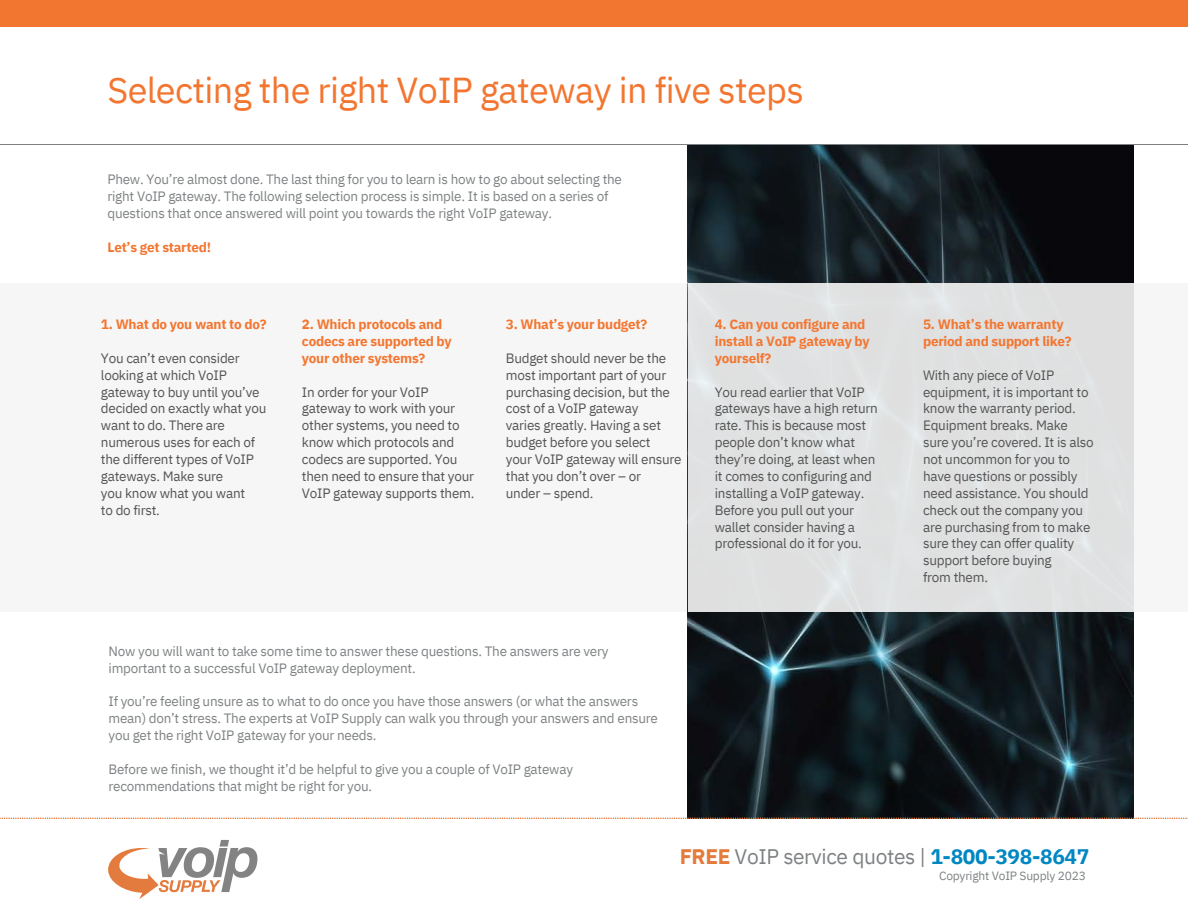
<style>
.page{position:relative;width:1188px;height:918px;background:#fff}
.page>*{position:absolute;margin:0;border:0;box-sizing:border-box;transform-origin:0 0}
.t1{font:36px "IBM Plex Sans";letter-spacing:-.02em;color:#f37630}
.t2{font:21px "IBM Plex Sans";letter-spacing:-.02em;color:#7e8183}
.t3{font:13.5px/16.8px "IBM Plex Sans";letter-spacing:-.02em;color:#545454}
.t4{font:13.5px/16.8px "IBM Plex Sans";letter-spacing:-.02em;color:#7e8183}
.t5{font:700 13.5px/16.8px "IBM Plex Sans";letter-spacing:-.02em;color:#f37630}
.t6{font:12px "IBM Plex Sans";letter-spacing:-.02em;color:#7e8183}
.s1{font-weight:700;color:#e47b3c}
.s2{font-weight:700;color:#0087c2}
</style>
<div class="page">
<img style="left:688px;top:145px;width:445px;height:674px">
<div style="left:687px;top:284px;width:447px;height:328px;background:#e0e0e1"></div>
<div style="left:0;top:1px;width:1188px;height:26px;background:#f37630"></div>
<hr style="left:0;top:144px;width:1188px;height:1px;background:#7e8183">
<svg style="left:0;top:818px;width:70px;height:1px"></svg>
<svg style="left:108px;top:840px;width:149px;height:59px"></svg>
<p class="t1" style="left:107px;top:66px;width:698px">Selecting the right VoIP gateway in five steps</p>
<p class="t4" style="left:107px;top:171px;width:516px">Phew. You’re almost done. The last thing for you to learn is how to go about selecting the right VoIP gateway. The following selection process is simple. It is based on a series of questions that once answered will point you towards the right VoIP gateway.</p>
<p class="t5" style="left:107px;top:239px;width:105px">Let’s get started!</p>
<p class="t5" style="left:101px;top:316px;width:167px">1. What do you want to do?</p>
<p class="t3" style="left:101px;top:349px;width:167px">You can’t even consider looking at which VoIP gateway to buy until you’ve decided on exactly what you want to do. There are numerous uses for each of the different types of VoIP gateways. Make sure</p>
<p class="t3" style="left:101px;top:484px;width:146px">you know what you want</p>
<p class="t3" style="left:101px;top:501px;width:61px">to do first.</p>
<p class="t5" style="left:302px;top:316px;width:151px">2. Which protocols and codecs are supported by your other systems?</p>
<p class="t3" style="left:302px;top:383px;width:128px">In order for your VoIP</p>
<p class="t3" style="left:302px;top:400px;width:174px">gateway to work with your other systems, you need to know which protocols and codecs are supported. You then need to ensure that your<br>VoIP gateway supports them.</p>
<p class="t5" style="left:506px;top:316px;width:143px">3. What’s your budget?</p>
<p class="t3" style="left:506px;top:349px;width:166px">Budget should never be the most important part of your purchasing decision, but the cost of a VoIP gateway</p>
<p class="t3" style="left:506px;top:417px;width:157px">varies greatly. Having a set budget before you select</p>
<p class="t3" style="left:506px;top:451px;width:177px">your VoIP gateway will ensure that you don’t over – or</p>
<p class="t3" style="left:506px;top:484px;width:89px">under – spend.</p>
<p class="t5" style="left:715px;top:316px;width:156px">4. Can you configure and install a VoIP gateway by yourself?</p>
<p class="t3" style="left:715px;top:383px;width:165px">You read earlier that VoIP gateways have a high return rate. This is because most people don’t know what they’re doing, at least when it comes to configuring and installing a VoIP gateway.<br>Before you pull out your wallet consider having a professional do it for you.</p>
<p class="t4" style="left:109px;top:642px;width:502px">Now you will want to take some time to answer these questions. The answers are very important to a successful VoIP gateway deployment.</p>
<p class="t4" style="left:109px;top:693px;width:551px">If you’re feeling unsure as to what to do once you have those answers (or what the answers mean) don’t stress. The experts at VoIP Supply can walk you through your answers and ensure you get the right VoIP gateway for your needs.</p>
<p class="t4" style="left:109px;top:761px;width:466px">Before we finish, we thought it’d be helpful to give you a couple of VoIP gateway recommendations that might be right for you.</p>
<p class="t5" style="left:923px;top:316px;width:150px">5. What’s the warranty period and support like?</p>
<p class="t3" style="left:923px;top:366px;width:172px">With any piece of VoIP equipment, it is important to know the warranty period.<br>Equipment breaks. Make sure you’re covered. It is also not uncommon for you to have questions or possibly need assistance. You should</p>
<p class="t3" style="left:923px;top:501px;width:169px">check out the company you are purchasing from to make sure they can offer quality support before buying</p>
<p class="t3" style="left:923px;top:569px;width:66px">from them.</p>
<p class="t2" style="left:680px;top:843px;width:411px"><span class="s1">FREE</span> VoIP service quotes | <span class="s2">1-800-398-8647</span></p>
<p class="t6" style="left:939px;top:868px;width:148px">Copyright VoIP Supply 2023</p>
</div>
